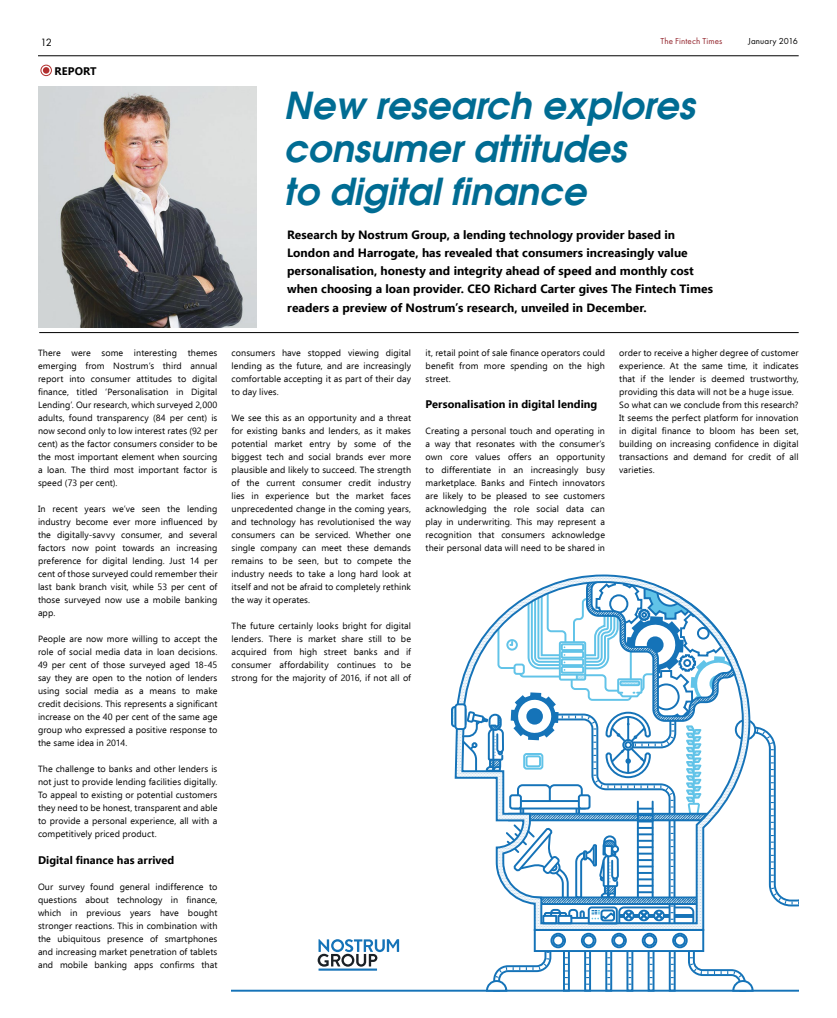
<style>
.page{position:relative;width:837px;height:1018px;background:#fff}
.page>*{position:absolute;margin:0;border:0;box-sizing:border-box;transform-origin:0 0}
.t1{font:italic 700 37px/43px "AG Avalanche C";color:#006c93}
.t2{font:700 12px/18.2px "Ebrima";color:#000}
.t3{font:700 11px "Ebrima";letter-spacing:.005em;color:#000}
.t4{font:11px "Futura Book C";color:#000}
.t5{font:9px/13px "Ebrima";letter-spacing:.01em;color:#000;text-align:justify}
.t6{font:9px "Futura Book C";letter-spacing:.015em;color:#94272f}
.t7{font:9px "Futura Book C";letter-spacing:.01em;color:#000}
</style>
<div class="page">
<hr style="left:38px;top:55px;width:760px;height:1px;background:#000">
<div style="left:451px;top:706px;width:15px;height:21px;border:2px solid #1573b8;border-radius:3px"></div>
<hr style="left:232px;top:989px;width:566px;height:2px;background:#1573b8">
<div style="left:455px;top:704px;width:10px;height:25px;background:#fff;border-radius:3px"></div>
<div style="left:454px;top:703px;width:12px;height:27px;border:2px solid #1573b8;border-radius:3px"></div>
<svg style="left:460px;top:574px;width:338px;height:418px"></svg>
<div style="left:619px;top:680px;width:21px;height:6px;border:2px solid #61c3e8"></div>
<svg style="left:317px;top:939px;width:82px;height:27px"></svg>
<hr style="left:318px;top:968px;width:59px;height:2px;background:#1573b8">
<img style="left:39px;top:86px;width:218px;height:241px">
<hr style="left:39px;top:332px;width:759px;height:1px;background:#000">
<div style="left:40px;top:65px;width:12px;height:11px;border:1px solid #b2302f;border-radius:50%"></div>
<div style="left:43px;top:67px;width:6px;height:7px;background:#b2302f;border-radius:50%"></div>
<p class="t4" style="left:40px;top:36px;width:13px">12</p>
<p class="t6" style="left:660px;top:36px;width:63px">The Fintech Times</p>
<p class="t7" style="left:748px;top:36px;width:51px">January 2016</p>
<p class="t3" style="left:55px;top:63px;width:43px">REPORT</p>
<p class="t5" style="left:38px;top:346px;width:181px">There were some interesting themes emerging from Nostrum’s third annual report into consumer attitudes to digital finance, titled ‘Personalisation in Digital Lending’. Our research, which surveyed 2,000 adults, found transparency (84 per cent) is now second only to low interest rates (92 per cent) as the factor consumers consider to be the most important element when sourcing a loan. The third most important factor is speed (73 per cent).</p>
<p class="t5" style="left:38px;top:502px;width:181px">In recent years we’ve seen the lending industry become ever more influenced by the digitally-savvy consumer, and several factors now point towards an increasing preference for digital lending. Just 14 per cent of those surveyed could remember their last bank branch visit, while 53 per cent of those surveyed now use a mobile banking app.</p>
<p class="t5" style="left:38px;top:632px;width:181px">People are now more willing to accept the role of social media data in loan decisions.<br>49 per cent of those surveyed aged 18-45 say they are open to the notion of lenders using social media as a means to make credit decisions. This represents a significant increase on the 40 per cent of the same age group who expressed a positive response to the same idea in 2014.</p>
<p class="t5" style="left:38px;top:762px;width:181px">The challenge to banks and other lenders is not just to provide lending facilities digitally.<br>To appeal to existing or potential customers they need to be honest, transparent and able to provide a personal experience, all with a competitively priced product.</p>
<p class="t3" style="left:38px;top:851px;width:138px">Digital finance has arrived</p>
<p class="t5" style="left:38px;top:879px;width:181px">Our survey found general indifference to questions about technology in finance, which in previous years have bought stronger reactions. This in combination with the ubiquitous presence of smartphones and increasing market penetration of tablets and mobile banking apps confirms that</p>
<h1 class="t1" style="left:285px;top:83px;width:412px">New research explores consumer attitudes<br>to digital finance</h1>
<p class="t2" style="left:287px;top:225px;width:427px">Research by Nostrum Group, a lending technology provider based in London and Harrogate, has revealed that consumers increasingly value personalisation, honesty and integrity ahead of speed and monthly cost when choosing a loan provider. CEO Richard Carter gives The Fintech Times readers a preview of Nostrum’s research, unveiled in December.</p>
<p class="t5" style="left:619px;top:346px;width:181px;text-align:left">order to receive a higher degree of customer experience. At the same time, it indicates that if the lender is deemed trustworthy, providing this data will not be a huge issue.<br>So what can we conclude from this research?<br>It seems the perfect platform for innovation in digital finance to bloom has been set, building on increasing confidence in digital transactions and demand for credit of all varieties.</p>
<p class="t5" style="left:425px;top:346px;width:181px">it, retail point of sale finance operators could benefit from more spending on the high street.</p>
<p class="t3" style="left:425px;top:396px;width:173px">Personalisation in digital lending</p>
<p class="t5" style="left:425px;top:424px;width:181px">Creating a personal touch and operating in a way that resonates with the consumer’s own core values offers an opportunity to differentiate in an increasingly busy marketplace. Banks and Fintech innovators are likely to be pleased to see customers acknowledging the role social data can play in underwriting. This may represent a recognition that consumers acknowledge their personal data will need to be shared in</p>
<p class="t5" style="left:231px;top:346px;width:181px">consumers have stopped viewing digital lending as the future, and are increasingly comfortable accepting it as part of their day to day lives.</p>
<p class="t5" style="left:231px;top:411px;width:181px">We see this as an opportunity and a threat for existing banks and lenders, as it makes potential market entry by some of the biggest tech and social brands ever more plausible and likely to succeed. The strength of the current consumer credit industry lies in experience but the market faces unprecedented change in the coming years, and technology has revolutionised the way consumers can be serviced. Whether one single company can meet these demands remains to be seen, but to compete the industry needs to take a long hard look at itself and not be afraid to completely rethink the way it operates.</p>
<p class="t5" style="left:231px;top:619px;width:181px">The future certainly looks bright for digital lenders. There is market share still to be acquired from high street banks and if consumer affordability continues to be strong for the majority of 2016, if not all of</p>
</div>
